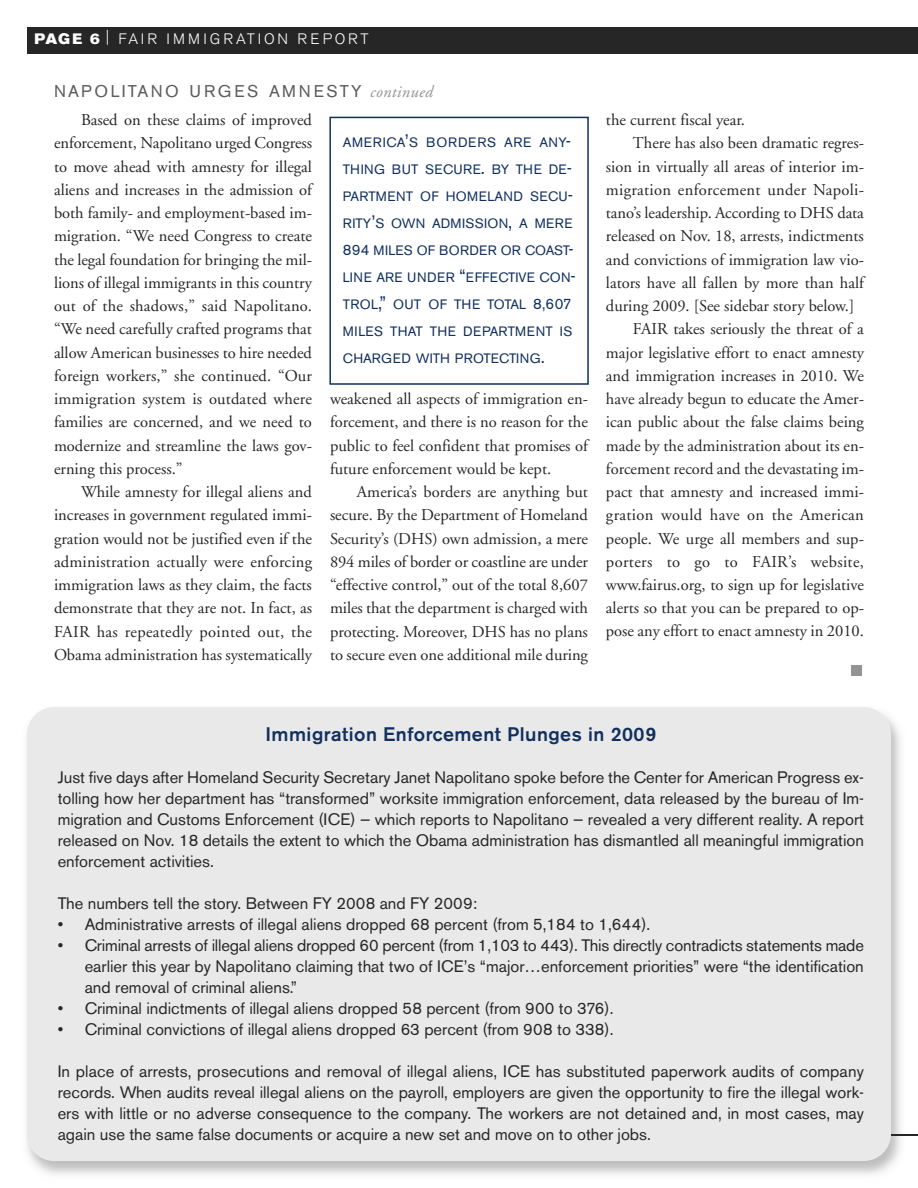
<style>
.page{position:relative;width:918px;height:1188px;background:#fff}
.page>*{position:absolute;margin:0;border:0;box-sizing:border-box;transform-origin:0 0}
.t1{font:500 19.5px "Akzidenz Grotesk BE";letter-spacing:.025em;color:#11305f}
.t2{font:16.8px "Akzidenz Grotesk BE";letter-spacing:.155em;color:#5d5c5d}
.t3{font:16.5px/23.2px "Adobe Garamond";color:#272627;text-align:justify}
.t4{font:16.5px/21px "Akzidenz Grotesk BE";color:#272627;text-align:justify}
.t5{font:16.5px "Adobe Garamond";letter-spacing:.02em;color:#272627}
.t6{font:300 15px "Akzidenz Grotesk BE";letter-spacing:.195em;color:#fff}
.t7{font:13.5px/27px "Akzidenz Grotesk BE";letter-spacing:.02em;color:#11305f}
.s1{font-family:"Akzidenz Grotesk BE Super";font-weight:400}
.s2{font-family:"Adobe Garamond";font-style:italic;font-size:16.5px;color:#939393}
.s3{font-size:18px}
.s4{font-size:15px}
</style>
<div class="page">
<div style="left:27px;top:27px;width:891px;height:27px;background:#272627"></div>
<hr style="left:27px;top:1134px;width:891px;height:2px;background:#272627">
<div style="left:851px;top:665px;width:11px;height:10px;background:#939393"></div>
<div style="left:27px;top:707px;width:864px;height:454px;background:#e9e9e9;border-radius:27px"></div>
<div style="left:329px;top:117px;width:260px;height:268px;border:2px solid #11305f"></div>
<p class="t6" style="left:34px;top:32px;width:336px"><span class="s1">PAGE 6</span> | FAIR IMMIGRATION REPORT</p>
<p class="t2" style="left:54px;top:85px;width:381px">NAPOLITANO URGES AMNESTY <span class="s2">continued</span></p>
<p class="t3" style="left:54px;top:110px;width:260px;text-indent:27px">Based on these claims of improved enforcement, Napolitano urged Congress to move ahead with amnesty for illegal aliens and increases in the admission of both family- and employment-based im&shy;migration. “We need Congress to create the legal foundation for bringing the mil&shy;lions of illegal immigrants in this country out of the shadows,” said Napolitano. “We need carefully crafted programs that allow American businesses to hire needed foreign workers,” she continued. “Our immigration system is outdated where families are concerned, and we need to modernize and streamline the laws gov&shy;erning this process.”</p>
<p class="t3" style="left:54px;top:482px;width:260px;text-indent:27px">While amnesty for illegal aliens and increases in government regulated immi&shy;gration would not be justified even if the administration actually were enforcing immigration laws as they claim, the facts demonstrate that they are not. In fact, as FAIR has repeatedly pointed out, the Obama administration has systematically</p>
<p class="t7" style="left:343px;top:130px;width:234px">AMERICA<span class="s3">’</span>S BORDERS ARE ANY<span class="s3">-<br></span>THING BUT SECURE<span class="s3">.</span> BY THE DE<span class="s3">-<br></span>PARTMENT OF HOMELAND SECU<span class="s3">-<br></span>RITY<span class="s3">’</span>S OWN ADMISSION<span class="s3">,</span> A MERE<br><span class="s4">894</span> MILES OF BORDER OR COAST<span class="s3">-<br></span>LINE ARE UNDER <span class="s3">“</span>EFFECTIVE CON<span class="s3">-<br></span>TROL<span class="s3">,”</span> OUT OF THE TOTAL <span class="s4">8,607<br></span>MILES THAT THE DEPARTMENT IS<br>CHARGED WITH PROTECTING<span class="s3">.</span></p>
<p class="t3" style="left:330px;top:389px;width:260px">weakened all aspects of immigration en&shy;forcement, and there is no reason for the public to feel confident that promises of future enforcement would be kept.</p>
<p class="t3" style="left:330px;top:482px;width:260px;text-indent:27px">America’s borders are anything but secure. By the Department of Homeland Security’s (DHS) own admission, a mere 894 miles of border or coastline are under “effective control,” out of the total 8,607 miles that the department is charged with protecting. Moreover, DHS has no plans to secure even one additional mile during</p>
<p class="t3" style="left:606px;top:110px;width:141px">the current fiscal year.</p>
<p class="t3" style="left:633px;top:133px;width:232px">There has also been dramatic regres-</p>
<p class="t3" style="left:606px;top:156px;width:260px">sion in virtually all areas of interior im-</p>
<p class="t3" style="left:606px;top:179px;width:259px">migration enforcement under Napoli-</p>
<p class="t3" style="left:606px;top:203px;width:259px">tano’s leadership. According to DHS data</p>
<p class="t3" style="left:606px;top:226px;width:259px">released on Nov. 18, arrests, indictments</p>
<p class="t3" style="left:606px;top:249px;width:260px">and convictions of immigration law vio-</p>
<p class="t3" style="left:606px;top:272px;width:259px">lators have all fallen by more than half</p>
<p class="t3" style="left:606px;top:296px;width:250px">during 2009. [See sidebar story below.]</p>
<p class="t3" style="left:633px;top:319px;width:232px">FAIR takes seriously the threat of a</p>
<p class="t3" style="left:606px;top:342px;width:259px">major legislative effort to enact amnesty</p>
<p class="t3" style="left:606px;top:365px;width:260px">and immigration increases in 2010. We</p>
<p class="t3" style="left:606px;top:389px;width:259px">have already begun to educate the Amer-</p>
<p class="t3" style="left:606px;top:412px;width:259px">ican public about the false claims being</p>
<p class="t3" style="left:606px;top:435px;width:260px">made by the administration about its en-</p>
<p class="t3" style="left:606px;top:458px;width:259px">forcement record and the devastating im-</p>
<p class="t3" style="left:606px;top:482px;width:260px">pact that amnesty and increased immi-</p>
<p class="t5" style="left:606px;top:508px;width:259px">gration would have on the American</p>
<p class="t3" style="left:606px;top:528px;width:259px">people. We urge all members and sup-</p>
<p class="t5" style="left:606px;top:555px;width:259px">porters to go to FAIR’s website,</p>
<p class="t3" style="left:606px;top:575px;width:259px">www.fairus.org, to sign up for legislative</p>
<p class="t3" style="left:606px;top:598px;width:259px">alerts so that you can be prepared to op-</p>
<p class="t3" style="left:606px;top:621px;width:259px">pose any effort to enact amnesty in 2010.</p>
<p class="t1" style="left:265px;top:727px;width:392px">Immigration Enforcement Plunges in 2009</p>
<p class="t4" style="left:58px;top:768px;width:808px">Just five days after Homeland Security Secretary Janet Napolitano spoke before the Center for American Progress ex&shy;tolling how her department has “transformed” worksite immigration enforcement, data released by the bureau of Im&shy;migration and Customs Enforcement (ICE) — which reports to Napolitano — revealed a very different reality. A report released on Nov. 18 details the extent to which the Obama administration has dismantled all meaningful immigration enforcement activities.</p>
<p class="t4" style="left:58px;top:894px;width:421px">The numbers tell the story. Between FY 2008 and FY 2009:</p>
<p class="t4" style="left:58px;top:915px;width:594px">• Administrative arrests of illegal aliens dropped 68 percent (from 5,184 to 1,644).</p>
<p class="t4" style="left:85px;top:936px;width:781px;text-indent:-27px">• Criminal arrests of illegal aliens dropped 60 percent (from 1,103 to 443). This directly contradicts statements made earlier this year by Napolitano claiming that two of ICE’s “major…enforcement priorities” were “the identification and removal of criminal aliens.”</p>
<p class="t4" style="left:58px;top:999px;width:557px">• Criminal indictments of illegal aliens dropped 58 percent (from 900 to 376).</p>
<p class="t4" style="left:58px;top:1020px;width:557px">• Criminal convictions of illegal aliens dropped 63 percent (from 908 to 338).</p>
<p class="t4" style="left:58px;top:1062px;width:808px">In place of arrests, prosecutions and removal of illegal aliens, ICE has substituted paperwork audits of company records. When audits reveal illegal aliens on the payroll, employers are given the opportunity to fire the illegal work&shy;ers with little or no adverse consequence to the company. The workers are not detained and, in most cases, may again use the same false documents or acquire a new set and move on to other jobs.</p>
</div>
